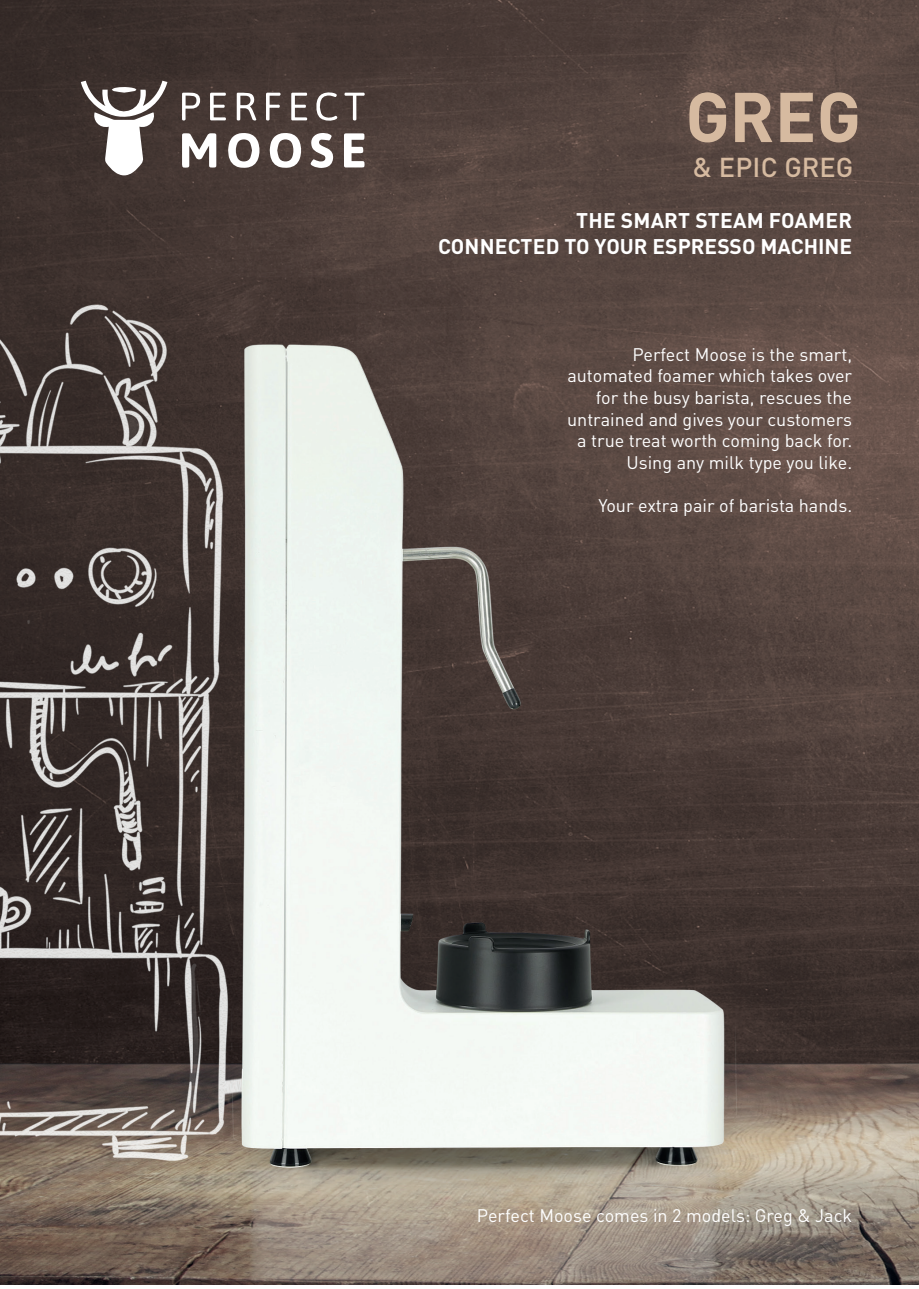
<style>
.page{position:relative;width:919px;height:1289px;background:#fff}
.page>*{position:absolute;margin:0;border:0;box-sizing:border-box;transform-origin:0 0}
.t1{font:700 69.15px "DINOT";color:#d6baa0}
.t2{font:500 27px "DINOT";letter-spacing:.005em;color:#d6baa0}
.t3{font:700 21px/25.2px "DINOT";color:#fff;text-align:right}
.t4{font:18px/21.6px "DINOT";color:#fff;text-align:right}
</style>
<div class="page">
<img style="left:0;top:0;width:918px;height:1284px">
<svg style="left:81px;top:81px;width:86px;height:94px"></svg>
<svg style="left:182px;top:93px;width:18px;height:27px"></svg>
<svg style="left:182px;top:133px;width:34px;height:35px"></svg>
<svg style="left:228px;top:133px;width:32px;height:35px"></svg>
<svg style="left:270px;top:133px;width:31px;height:35px"></svg>
<svg style="left:344px;top:133px;width:20px;height:34px"></svg>
<svg style="left:309px;top:133px;width:24px;height:35px"></svg>
<svg style="left:237px;top:93px;width:19px;height:28px"></svg>
<svg style="left:210px;top:93px;width:16px;height:27px"></svg>
<svg style="left:291px;top:93px;width:16px;height:27px"></svg>
<svg style="left:316px;top:92px;width:21px;height:29px"></svg>
<svg style="left:266px;top:93px;width:14px;height:27px"></svg>
<svg style="left:344px;top:93px;width:20px;height:27px"></svg>
<h1 class="t1" style="left:685px;top:70px;width:177px">GREG</h1>
<h2 class="t2" style="left:692px;top:149px;width:162px">&amp; EPIC GREG</h2>
<p class="t3" style="left:438px;top:207px;width:415px">THE SMART STEAM FOAMER<br>CONNECTED TO YOUR ESPRESSO MACHINE</p>
<p class="t4" style="left:567px;top:343px;width:286px">Perfect Moose is the smart, automated foamer which takes over for the busy barista, rescues the untrained and gives your customers a true treat worth coming back for.<br>Using any milk type you like.</p>
<p class="t4" style="left:598px;top:494px;width:255px">Your extra pair of barista hands.</p>
<p class="t4" style="left:477px;top:1204px;width:377px">Perfect Moose comes in 2 models: Greg &amp; Jack</p>
</div>
